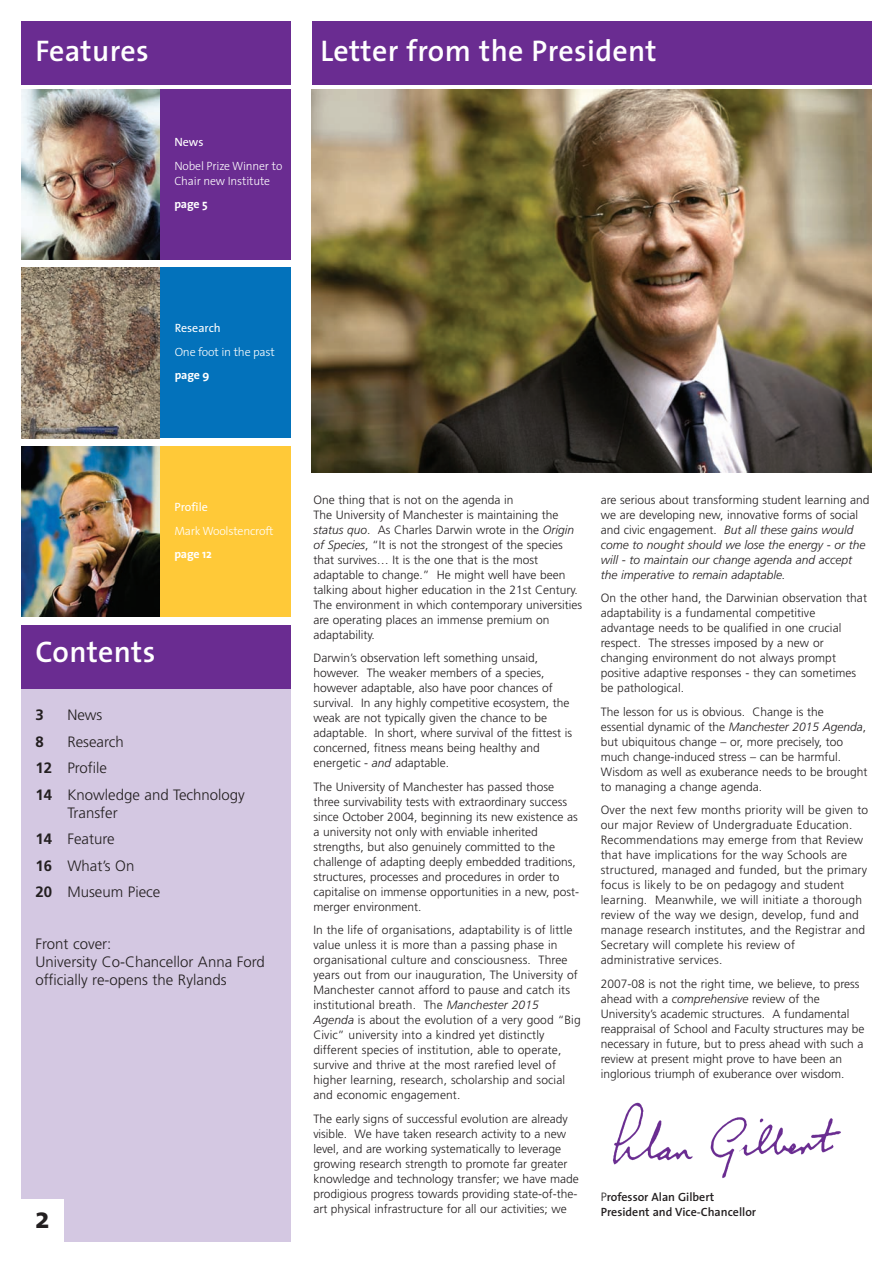
<style>
.page{position:relative;width:893px;height:1263px;background:#fff}
.page>*{position:absolute;margin:0;border:0;box-sizing:border-box;transform-origin:0 0}
.t1{font:600 30px "The Sans";letter-spacing:.01em;color:#fff}
.t2{font:700 30px "The Sans";color:#231f20}
.t3{font:300 15px/26.5px "Frutiger";color:#231f20}
.t4{font:700 15px "Frutiger";color:#231f20}
.t5{font:300 12px/15px "Frutiger";color:#231f20}
.t6{font:italic 300 12px/15px "Frutiger";color:#231f20}
.t7{font:300 12px/15px "The Sans";letter-spacing:-.02em;color:#fff}
.t8{font:600 12px/14.4px "The Sans";color:#231f20}
.t9{font:12px "The Sans";color:#fff}
.t10{font:700 12px "The Sans";letter-spacing:-.01em;color:#fff}
.s1{font-weight:700}
.s2{font-style:italic}
.s3{font-style:normal}
.s4{font-family:"Frutiger";font-weight:300}
</style>
<div class="page">
<div style="left:21px;top:89px;width:270px;height:170px;background:#6a2c91"></div>
<div style="left:21px;top:652px;width:270px;height:590px;background:#d4c8e2"></div>
<div style="left:21px;top:21px;width:270px;height:64px;background:#6a2c91"></div>
<div style="left:312px;top:21px;width:560px;height:64px;background:#6a2c91"></div>
<div style="left:21px;top:268px;width:270px;height:170px;background:#0372bb"></div>
<div style="left:21px;top:446px;width:270px;height:171px;background:#ffc938"></div>
<img style="left:21px;top:89px;width:139px;height:170px">
<img style="left:21px;top:268px;width:139px;height:170px">
<img style="left:21px;top:446px;width:139px;height:171px">
<div style="left:21px;top:625px;width:270px;height:63px;background:#6a2c91"></div>
<img style="left:612px;top:1102px;width:229px;height:77px">
<div style="left:21px;top:1199px;width:43px;height:43px;background:#fff"></div>
<img style="left:312px;top:89px;width:560px;height:383px">
<h1 class="t1" style="left:36px;top:39px;width:115px">Features</h1>
<p class="t9" style="left:174px;top:138px;width:31px">News</p>
<p class="t7" style="left:174px;top:159px;width:109px">Nobel Prize Winner to<br>Chair new Institute</p>
<p class="t10" style="left:174px;top:200px;width:35px">page 5</p>
<h1 class="t1" style="left:320px;top:39px;width:338px">Letter from the President</h1>
<p class="t9" style="left:175px;top:324px;width:48px">Research</p>
<p class="t7" style="left:175px;top:346px;width:102px">One foot in the past</p>
<p class="t10" style="left:175px;top:371px;width:36px">page 9</p>
<p class="t9" style="left:174px;top:502px;width:35px">Profile</p>
<p class="t7" style="left:174px;top:524px;width:101px">Mark Woolstencroft</p>
<p class="t10" style="left:174px;top:549px;width:39px">page 12</p>
<h1 class="t1" style="left:36px;top:641px;width:121px">Contents</h1>
<p class="t4" style="left:36px;top:709px;width:10px">3</p>
<p class="t3" style="left:67px;top:703px;width:37px">News</p>
<p class="t4" style="left:36px;top:736px;width:10px">8</p>
<p class="t3" style="left:36px;top:729px;width:211px;text-indent:32px">Research<br><span class="s1">12</span> Profile<br><span class="s1">14</span> Knowledge and Technology</p>
<p class="t3" style="left:36px;top:800px;width:126px;text-indent:32px">Transfer<br><span class="s1">14</span> Feature<br><span class="s1">16</span> What’s On<br><span class="s1">20</span> Museum Piece</p>
<p class="t3" style="left:36px;top:936px;width:231px;line-height:18px">Front cover:<br>University Co-Chancellor Anna Ford officially re-opens the Rylands</p>
<h1 class="t2" style="left:35px;top:1206px;width:16px">2</h1>
<p class="t5" style="left:313px;top:493px;width:270px">One thing that is not on the agenda in<br>The University of Manchester is maintaining the <span class="s2">status quo</span>. As Charles Darwin wrote in the <span class="s2">Origin of Species</span>, “It is not the strongest of the species that survives… It is the one that is the most adaptable to change.” He might well have been talking about higher education in the 21st Century.<br>The environment in which contemporary universities are operating places an immense premium on adaptability.</p>
<p class="t5" style="left:313px;top:651px;width:260px">Darwin’s observation left something unsaid, however. The weaker members of a species, however adaptable, also have poor chances of survival. In any highly competitive ecosystem, the weak are not typically given the chance to be adaptable. In short, where survival of the fittest is concerned, fitness means being healthy and energetic - <span class="s2">and</span> adaptable.</p>
<p class="t5" style="left:313px;top:780px;width:267px">The University of Manchester has passed those three survivability tests with extraordinary success since October 2004, beginning its new existence as a university not only with enviable inherited strengths, but also genuinely committed to the challenge of adapting deeply embedded traditions, structures, processes and procedures in order to capitalise on immense opportunities in a new, post&shy;merger environment.</p>
<p class="t5" style="left:313px;top:923px;width:269px">In the life of organisations, adaptability is of little value unless it is more than a passing phase in organisational culture and consciousness. Three years out from our inauguration, The University of Manchester cannot afford to pause and catch its institutional breath. The <span class="s2">Manchester 2015<br>Agenda</span> is about the evolution of a very good “Big Civic” university into a kindred yet distinctly different species of institution, able to operate, survive and thrive at the most rarefied level of higher learning, research, scholarship and social and economic engagement.</p>
<p class="t5" style="left:313px;top:1112px;width:267px">The early signs of successful evolution are already visible. We have taken research activity to a new level, and are working systematically to leverage growing research strength to promote far greater knowledge and technology transfer; we have made prodigious progress towards providing state-of-the&shy;art physical infrastructure for all our activities; we</p>
<p class="t6" style="left:601px;top:493px;width:270px"><span class="s3">are serious about transforming student learning and we are developing new, innovative forms of social and civic engagement.</span> But all these gains would come to nought should we lose the energy - or the will - to maintain our change agenda and accept the imperative to remain adaptable.</p>
<p class="t5" style="left:601px;top:591px;width:268px">On the other hand, the Darwinian observation that adaptability is a fundamental competitive advantage needs to be qualified in one crucial respect. The stresses imposed by a new or changing environment do not always prompt positive adaptive responses - they can sometimes be pathological.</p>
<p class="t5" style="left:601px;top:705px;width:268px">The lesson for us is obvious. Change is the essential dynamic of the <span class="s2">Manchester 2015 Agenda</span>, but ubiquitous change – or, more precisely, too much change-induced stress – can be harmful.<br>Wisdom as well as exuberance needs to be brought to managing a change agenda.</p>
<p class="t5" style="left:601px;top:803px;width:269px">Over the next few months priority will be given to our major Review of Undergraduate Education.<br>Recommendations may emerge from that Review that have implications for the way Schools are structured, managed and funded, but the primary focus is likely to be on pedagogy and student learning. Meanwhile, we will initiate a thorough review of the way we design, develop, fund and manage research institutes, and the Registrar and Secretary will complete his review of administrative services.</p>
<p class="t5" style="left:601px;top:977px;width:265px">2007-08 is not the right time, we believe, to press ahead with a <span class="s2">comprehensive</span> review of the University’s academic structures. A fundamental reappraisal of School and Faculty structures may be necessary in future, but to press ahead with such a review at present might prove to have been an inglorious triumph of exuberance over wisdom.</p>
<p class="t8" style="left:601px;top:1191px;width:157px"><span class="s4">P</span>rofessor Alan Gilbert<br>President and Vice-Chancellor</p>
</div>
